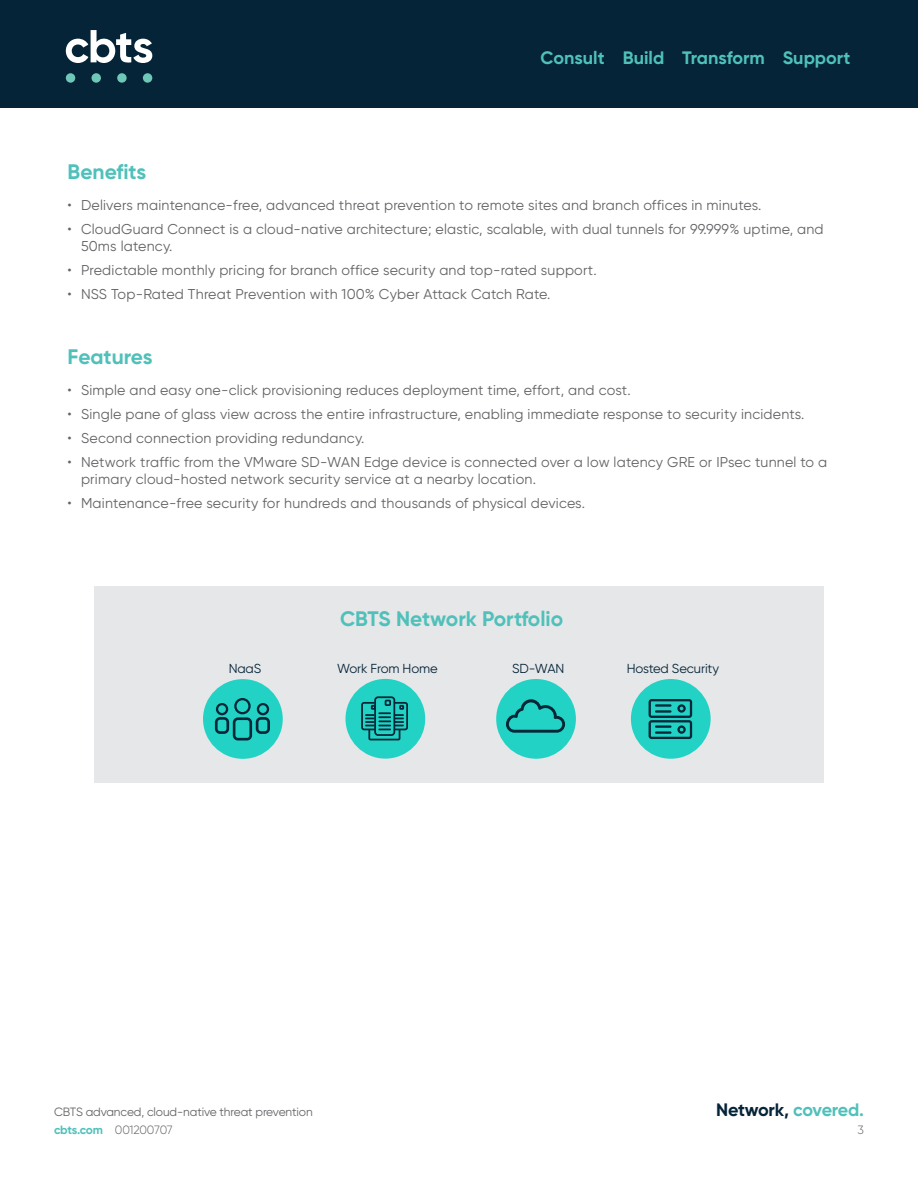
<style>
.page{position:relative;width:918px;height:1188px;background:#fff}
.page>*{position:absolute;margin:0;border:0;box-sizing:border-box;transform-origin:0 0}
.subhead_-_body_copy{font:700 21px "Gilroy";color:#4fc1ba}
.subhead_-_teal{font:700 21px "Gilroy";color:#4fc1ba}
.t1{font:700 18px "Gilroy";color:#4fc1ba}
.t2{font:700 18px "Gilroy";letter-spacing:-.02em;color:#052438}
.t3{font:14.25px/17.2px "Gilroy";letter-spacing:.015em;color:#636366}
.body_copy_centered{font:13.05px "Gilroy";letter-spacing:-.01em;color:#052438}
.t4{font:12px "Gilroy";letter-spacing:-.01em;color:#636366}
.t5{font:300 12px "Gilroy";letter-spacing:-.025em;color:#636366}
.s1{color:#4fc1ba}
.s2{font-weight:700;color:#4fc1ba}
</style>
<div class="page">
<div style="left:0;top:0;width:918px;height:108px;background:#052438"></div>
<svg style="left:66px;top:30px;width:86px;height:33px"></svg>
<div style="left:66px;top:73px;width:9px;height:10px;background:#6ec7b7;border-radius:50%"></div>
<div style="left:92px;top:73px;width:9px;height:10px;background:#6ec7b7;border-radius:50%"></div>
<div style="left:117px;top:73px;width:10px;height:10px;background:#6ec7b7;border-radius:50%"></div>
<div style="left:143px;top:73px;width:9px;height:10px;background:#6ec7b7;border-radius:50%"></div>
<div style="left:94px;top:586px;width:730px;height:196px;background:#e6e7e9"></div>
<div style="left:496px;top:679px;width:80px;height:80px;background:#22d3c5;border-radius:50%"></div>
<svg style="left:506px;top:699px;width:59px;height:34px"></svg>
<div style="left:203px;top:679px;width:80px;height:80px;background:#22d3c5;border-radius:50%"></div>
<svg style="left:215px;top:698px;width:55px;height:43px"></svg>
<div style="left:631px;top:679px;width:80px;height:80px;background:#22d3c5;border-radius:50%"></div>
<svg style="left:649px;top:699px;width:43px;height:40px"></svg>
<hr style="left:655px;top:704px;width:17px;height:3px;background:#012738">
<hr style="left:655px;top:710px;width:17px;height:3px;background:#012738">
<div style="left:345px;top:679px;width:80px;height:80px;background:#22d3c5;border-radius:50%"></div>
<svg style="left:361px;top:696px;width:47px;height:44px"></svg>
<p class="t1" style="left:541px;top:46px;width:311px">Consult Build Transform Support</p>
<p class="subhead_-_teal" style="left:68px;top:158px;width:80px">Benefits</p>
<p class="t3" style="left:68px;top:196px;width:696px">• Delivers maintenance-free, advanced threat prevention to remote sites and branch offices in minutes.</p>
<p class="t3" style="left:81px;top:220px;width:744px;text-indent:-14px">• CloudGuard Connect is a cloud-native architecture; elastic, scalable, with dual tunnels for 99.999% uptime, and<br>50ms latency.</p>
<p class="t3" style="left:68px;top:261px;width:531px">• Predictable monthly pricing for branch office security and top-rated support.</p>
<p class="t3" style="left:68px;top:285px;width:484px">• NSS Top-Rated Threat Prevention with 100% Cyber Attack Catch Rate.</p>
<p class="subhead_-_teal" style="left:68px;top:344px;width:86px">Features</p>
<p class="t3" style="left:68px;top:381px;width:565px">• Simple and easy one-click provisioning reduces deployment time, effort, and cost.</p>
<p class="t3" style="left:68px;top:405px;width:739px">• Single pane of glass view across the entire infrastructure, enabling immediate response to security incidents.</p>
<p class="t3" style="left:68px;top:429px;width:299px">• Second connection providing redundancy.</p>
<p class="t3" style="left:81px;top:453px;width:748px;text-indent:-14px">• Network traffic from the VMware SD-WAN Edge device is connected over a low latency GRE or IPsec tunnel to a primary cloud-hosted network security service at a nearby location.</p>
<p class="t3" style="left:68px;top:494px;width:519px">• Maintenance-free security for hundreds and thousands of physical devices.</p>
<p class="subhead_-_body_copy" style="left:340px;top:606px;width:225px">CBTS Network Portfolio</p>
<p class="body_copy_centered" style="left:229px;top:660px;width:34px">NaaS</p>
<p class="body_copy_centered" style="left:337px;top:660px;width:102px">Work From Home</p>
<p class="body_copy_centered" style="left:627px;top:660px;width:94px">Hosted Security</p>
<p class="body_copy_centered" style="left:512px;top:660px;width:54px">SD-WAN</p>
<p class="t4" style="left:54px;top:1104px;width:260px">CBTS advanced, cloud-native threat prevention</p>
<p class="t2" style="left:716px;top:1099px;width:149px">Network, <span class="s1">covered.</span></p>
<p class="t5" style="left:54px;top:1122px;width:120px"><span class="s2">cbts.com</span> 001200707</p>
<p class="t5" style="left:858px;top:1122px;width:8px">3</p>
</div>
